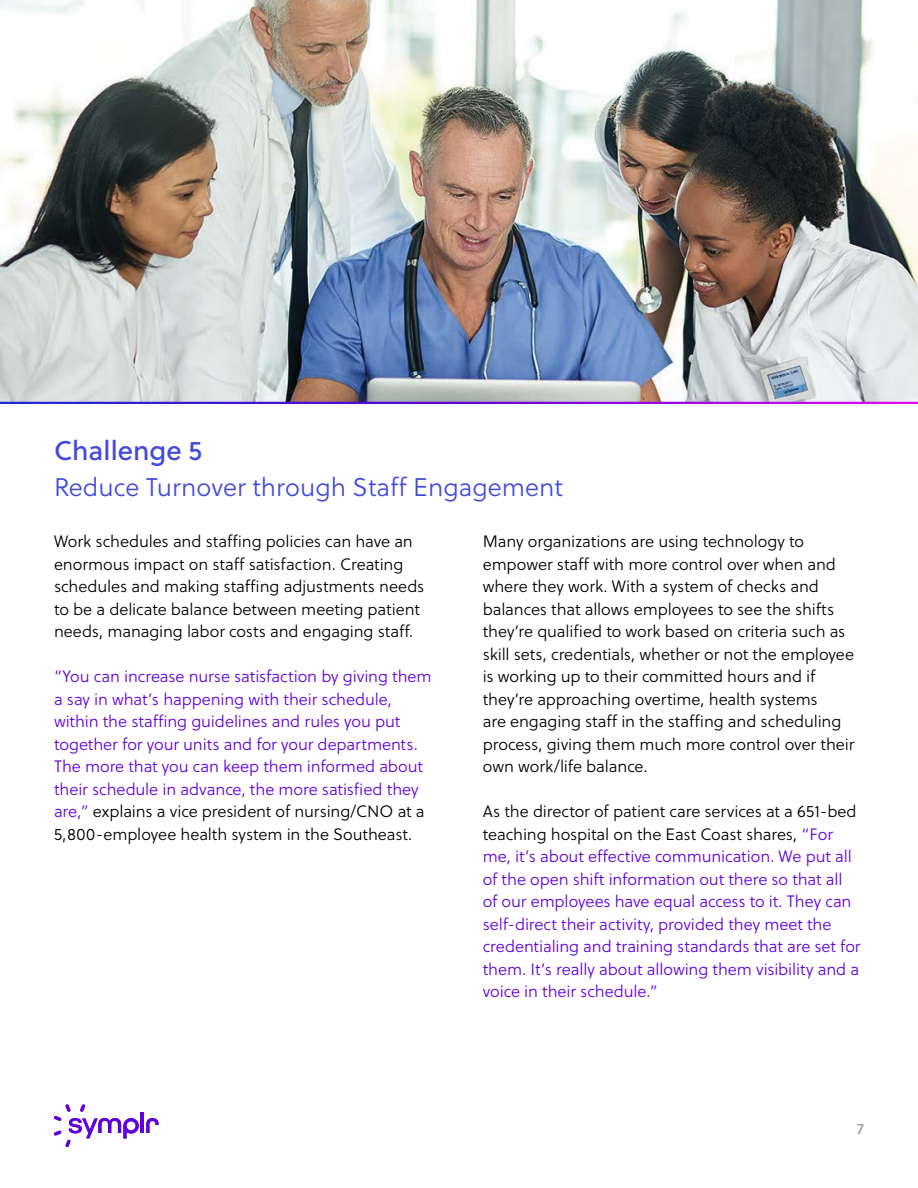
<style>
.page{position:relative;width:918px;height:1188px;background:#fff}
.page>*{position:absolute;margin:0;border:0;box-sizing:border-box;transform-origin:0 0}
.t1{font:27px "Soleil Bk";color:#424adc}
.t2{font:25.5px "Soleil Lt";color:#424adc}
.t3{font:16.5px/22.5px "Soleil Lt";letter-spacing:-.005em;color:#6100dc}
.t4{font:16.5px/22.5px "Soleil Lt";letter-spacing:-.005em;color:#000}
.t5{font:15px "Soleil";color:#a8a8a8}
.s1{color:#000}
</style>
<div class="page">
<img style="left:0;top:0;width:918px;height:402px">
<hr style="left:141px;top:1113px;width:3px;height:20px;background:#6100dc">
<svg style="left:146px;top:1118px;width:13px;height:15px"></svg>
<svg style="left:54px;top:1104px;width:85px;height:43px"></svg>
<h1 class="t1" style="left:54px;top:433px;width:150px">Challenge 5</h1>
<h2 class="t2" style="left:54px;top:471px;width:511px">Reduce Turnover through Staff Engagement</h2>
<p class="t4" style="left:54px;top:531px;width:372px">Work schedules and staffing policies can have an enormous impact on staff satisfaction. Creating schedules and making staffing adjustments needs to be a delicate balance between meeting patient needs, managing labor costs and engaging staff.</p>
<p class="t3" style="left:54px;top:666px;width:379px">“You can increase nurse satisfaction by giving them a say in what’s happening with their schedule, within the staffing guidelines and rules you put together for your units and for your departments.<br>The more that you can keep them informed about their schedule in advance, the more satisfied they are,” <span class="s1">explains a vice president of nursing/CNO at a 5,800-employee health system in the Southeast.</span></p>
<p class="t4" style="left:483px;top:531px;width:373px">Many organizations are using technology to empower staff with more control over when and where they work. With a system of checks and balances that allows employees to see the shifts they’re qualified to work based on criteria such as skill sets, credentials, whether or not the employee is working up to their committed hours and if they’re approaching overtime, health systems<br>are engaging staff in the staffing and scheduling process, giving them much more control over their own work/life balance.</p>
<p class="t3" style="left:483px;top:801px;width:379px"><span class="s1">As the director of patient care services at a 651-bed teaching hospital on the East Coast shares,</span> “For me, it’s about effective communication. We put all of the open shift information out there so that all of our employees have equal access to it. They can self-direct their activity, provided they meet the credentialing and training standards that are set for them. It’s really about allowing them visibility and a voice in their schedule.”</p>
<p class="t5" style="left:857px;top:1119px;width:8px">7</p>
</div>
